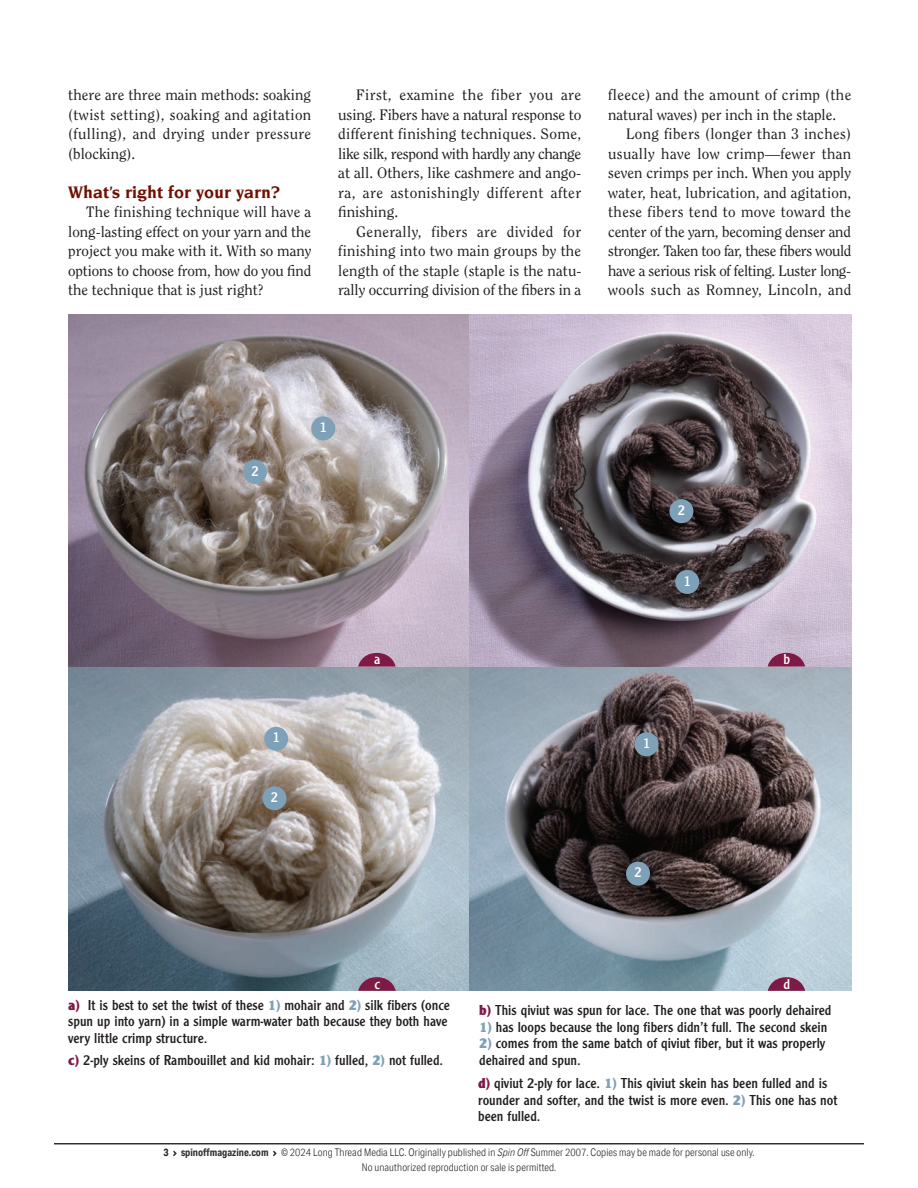
<style>
.page{position:relative;width:918px;height:1188px;background:#fff}
.page>*{position:absolute;margin:0;border:0;box-sizing:border-box;transform-origin:0 0}
.t1{font:700 18px "Novarese";color:#6f0f00}
.t2{font:15px/19.5px "Clearface";letter-spacing:.01em;color:#231f20;text-align:justify}
.t3{font:15px/16.5px "Clearface Gothic Regular DTC";color:#231f20}
.t4{font:15px "Clearface";letter-spacing:-.025em;color:#231f20}
.t5{font:15px "Clearface";letter-spacing:-.01em;color:#231f20}
.t6{font:15px "Clearface Gothic Regular DTC";color:#fff}
.t7{font:300 10.5px/15px "Aktiv Grotesk Cd";letter-spacing:.01em;color:#231f20;text-align:center}
.s1{font-family:"Clearface Gothic Extra Bold DTC";color:#7f1a46}
.s2{font-family:"Clearface Gothic Extra Bold DTC";color:#7ea1b7}
.s3{font-weight:700}
.s4{font-weight:700;color:#312f30}
.s5{font-style:italic}
</style>
<div class="page">
<svg style="left:173px;top:1150px;width:4px;height:7px"></svg>
<svg style="left:273px;top:1150px;width:4px;height:7px"></svg>
<hr style="left:54px;top:1143px;width:810px;height:1px;background:#231f20">
<img style="left:68px;top:314px;width:784px;height:677px">
<p class="t2" style="left:68px;top:85px;width:245px">there are three main methods: soaking (twist setting), soaking and agitation (fulling), and drying under pressure (blocking).</p>
<p class="t1" style="left:68px;top:182px;width:214px">What’s right for your yarn?</p>
<p class="t2" style="left:68px;top:202px;width:245px;text-indent:18px">The finishing technique will have a long-lasting effect on your yarn and the project you make with it. With so many options to choose from, how do you find the technique that is just right?</p>
<p class="t2" style="left:356px;top:85px;width:227px">First, examine the fiber you are</p>
<p class="t5" style="left:338px;top:106px;width:245px">using. Fibers have a natural response to</p>
<p class="t2" style="left:338px;top:124px;width:244px">different finishing techniques. Some,</p>
<p class="t4" style="left:338px;top:145px;width:244px">like silk, respond with hardly any change</p>
<p class="t2" style="left:338px;top:163px;width:245px">at all. Others, like cashmere and ango-</p>
<p class="t2" style="left:338px;top:182px;width:245px">ra, are astonishingly different after</p>
<p class="t2" style="left:338px;top:202px;width:61px">finishing.</p>
<p class="t2" style="left:356px;top:221px;width:227px">Generally, fibers are divided for</p>
<p class="t2" style="left:338px;top:241px;width:245px">finishing into two main groups by the</p>
<p class="t2" style="left:338px;top:260px;width:245px">length of the staple (staple is the natu-</p>
<p class="t2" style="left:338px;top:280px;width:245px">rally occurring division of the fibers in a</p>
<p class="t2" style="left:608px;top:85px;width:245px">fleece) and the amount of crimp (the</p>
<p class="t2" style="left:608px;top:104px;width:229px">natural waves) per inch in the staple.</p>
<p class="t2" style="left:626px;top:124px;width:227px">Long fibers (longer than 3 inches)</p>
<p class="t2" style="left:608px;top:143px;width:245px">usually have low crimp—fewer than</p>
<p class="t2" style="left:608px;top:163px;width:244px">seven crimps per inch. When you apply</p>
<p class="t2" style="left:608px;top:182px;width:245px">water, heat, lubrication, and agitation,</p>
<p class="t2" style="left:608px;top:202px;width:245px">these fibers tend to move toward the</p>
<p class="t5" style="left:608px;top:223px;width:244px">center of the yarn, becoming denser and</p>
<p class="t4" style="left:608px;top:242px;width:245px">stronger. Taken too far, these fibers would</p>
<p class="t4" style="left:608px;top:262px;width:244px">have a serious risk of felting. Luster long-</p>
<p class="t2" style="left:608px;top:280px;width:245px">wools such as Romney, Lincoln, and</p>
<p class="t6" style="left:251px;top:462px;width:9px">2</p>
<p class="t6" style="left:320px;top:419px;width:9px">1</p>
<p class="t6" style="left:273px;top:729px;width:9px">1</p>
<p class="t6" style="left:271px;top:788px;width:9px">2</p>
<p class="t6" style="left:678px;top:501px;width:9px">2</p>
<p class="t6" style="left:684px;top:572px;width:9px">1</p>
<p class="t6" style="left:374px;top:651px;width:8px">a</p>
<p class="t6" style="left:783px;top:651px;width:8px">b</p>
<p class="t6" style="left:643px;top:734px;width:9px">1</p>
<p class="t6" style="left:634px;top:864px;width:9px">2</p>
<p class="t6" style="left:374px;top:975px;width:7px">c</p>
<p class="t6" style="left:783px;top:975px;width:8px">d</p>
<p class="t3" style="left:68px;top:996px;width:383px"><span class="s1">a)</span> It is best to set the twist of these <span class="s2">1)</span> mohair and <span class="s2">2)</span> silk fibers (once spun up into yarn) in a simple warm-water bath because they both have very little crimp structure.</p>
<p class="t3" style="left:479px;top:1002px;width:354px"><span class="s1">b)</span> This qiviut was spun for lace. The one that was poorly dehaired</p>
<p class="t3" style="left:479px;top:1018px;width:350px"><span class="s2">1)</span> has loops because the long fibers didn’t full. The second skein</p>
<p class="t3" style="left:479px;top:1035px;width:348px"><span class="s2">2)</span> comes from the same batch of qiviut fiber, but it was properly dehaired and spun.</p>
<p class="t3" style="left:68px;top:1051px;width:377px"><span class="s1">c)</span> 2-ply skeins of Rambouillet and kid mohair: <span class="s2">1)</span> fulled, <span class="s2">2)</span> not fulled.</p>
<p class="t3" style="left:478px;top:1075px;width:361px"><span class="s1">d)</span> qiviut 2-ply for lace. <span class="s2">1)</span> This qiviut skein has been fulled and is rounder and softer, and the twist is more even. <span class="s2">2)</span> This one has not been fulled.</p>
<p class="t7" style="left:163px;top:1145px;width:593px"><span class="s3">3</span> <span class="s4">spinoffmagazine.com</span> © 2024 Long Thread Media LLC. Originally published in <span class="s5">Spin Off</span> Summer 2007. Copies may be made for personal use only.<br>No unauthorized reproduction or sale is permitted.</p>
</div>
